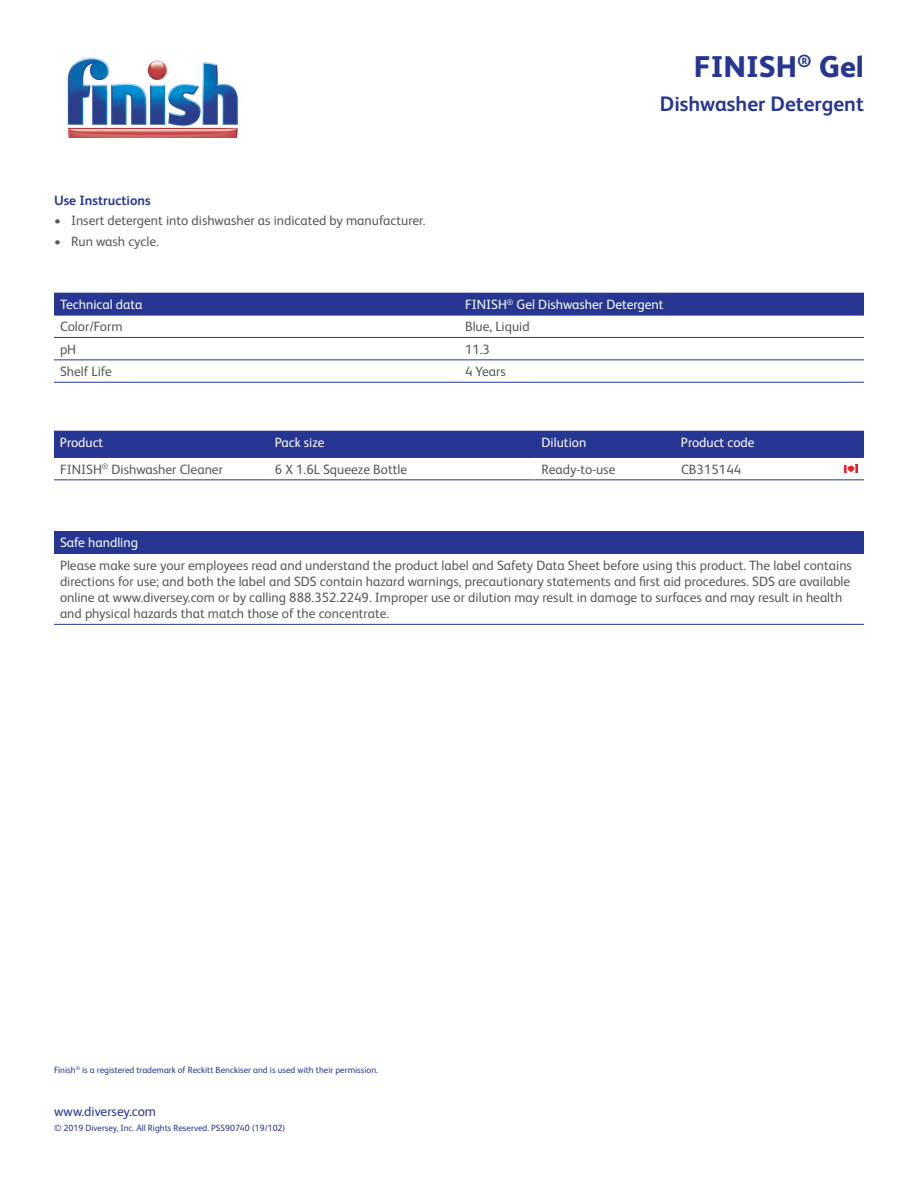
<style>
.page{position:relative;width:918px;height:1188px;background:#fff}
.page>*{position:absolute;margin:0;border:0;box-sizing:border-box;transform-origin:0 0}
.Fancy_Name_page_2{font:800 30px "FS Albert Pro";color:#263692}
.Product_Descriptor_p{font:700 21px "FS Albert Pro";color:#263692}
.Body_text{font:13.5px/16.2px "FS Albert Pro";color:#57585a}
.t1{font:13.5px "FS Albert Pro";color:#fff}
.bullet{font:13.5px "FS Albert Pro";color:#57585a}
.t2{font:13.5px "FS Albert Pro";color:#263692}
.Section_headings{font:700 13.5px "FS Albert Pro";color:#263692}
.t3{font:9px "FS Albert Pro";color:#263692}
</style>
<div class="page">
<div style="left:54px;top:293px;width:810px;height:22px;background:#263692"></div>
<hr style="left:54px;top:315px;width:405px;height:1px;background:#263692">
<hr style="left:459px;top:315px;width:405px;height:1px;background:#263692">
<hr style="left:54px;top:337px;width:405px;height:1px;background:#263692">
<hr style="left:54px;top:359px;width:405px;height:1px;background:#263692">
<hr style="left:459px;top:337px;width:405px;height:1px;background:#263692">
<hr style="left:459px;top:359px;width:405px;height:1px;background:#263692">
<hr style="left:54px;top:382px;width:405px;height:1px;background:#263692">
<hr style="left:459px;top:382px;width:405px;height:1px;background:#263692">
<div style="left:54px;top:431px;width:810px;height:27px;background:#263692"></div>
<hr style="left:54px;top:479px;width:215px;height:1px;background:#263692">
<hr style="left:269px;top:479px;width:267px;height:1px;background:#263692">
<hr style="left:536px;top:479px;width:139px;height:1px;background:#263692">
<hr style="left:675px;top:479px;width:168px;height:1px;background:#263692">
<svg style="left:843px;top:479px;width:21px;height:1px"></svg>
<div style="left:54px;top:531px;width:810px;height:22px;background:#263692"></div>
<hr style="left:54px;top:624px;width:810px;height:1px;background:#263692">
<svg style="left:844px;top:465px;width:14px;height:8px"></svg>
<img style="left:67px;top:57px;width:171px;height:81px">
<p class="Fancy_Name_page_2" style="left:694px;top:43px;width:172px">FINISH<sup>®</sup> Gel</p>
<p class="Section_headings" style="left:54px;top:191px;width:98px">Use Instructions</p>
<p class="bullet" style="left:54px;top:211px;width:373px">• Insert detergent into dishwasher as indicated by manufacturer.</p>
<p class="bullet" style="left:54px;top:231px;width:106px">• Run wash cycle.</p>
<p class="Product_Descriptor_p" style="left:660px;top:89px;width:206px">Dishwasher Detergent</p>
<p class="t1" style="left:60px;top:295px;width:84px">Technical data</p>
<p class="t1" style="left:465px;top:295px;width:200px">FINISH<sup>®</sup> Gel Dishwasher Detergent</p>
<p class="Body_text" style="left:60px;top:318px;width:64px">Color/Form</p>
<p class="Body_text" style="left:465px;top:318px;width:66px">Blue, Liquid</p>
<p class="Body_text" style="left:60px;top:340px;width:18px">pH</p>
<p class="Body_text" style="left:465px;top:340px;width:27px">11.3</p>
<p class="Body_text" style="left:60px;top:363px;width:53px">Shelf Life</p>
<p class="Body_text" style="left:465px;top:363px;width:42px">4 Years</p>
<p class="t1" style="left:60px;top:433px;width:45px">Product</p>
<p class="t1" style="left:275px;top:433px;width:51px">Pack size</p>
<p class="t1" style="left:542px;top:433px;width:46px">Dilution</p>
<p class="t1" style="left:681px;top:433px;width:75px">Product code</p>
<p class="Body_text" style="left:60px;top:460px;width:164px">FINISH<sup>®</sup> Dishwasher Cleaner</p>
<p class="Body_text" style="left:275px;top:460px;width:134px">6 X 1.6L Squeeze Bottle</p>
<p class="Body_text" style="left:542px;top:460px;width:75px">Ready-to-use</p>
<p class="Body_text" style="left:681px;top:460px;width:62px">CB315144</p>
<p class="t1" style="left:60px;top:533px;width:80px">Safe handling</p>
<p class="Body_text" style="left:60px;top:556px;width:794px">Please make sure your employees read and understand the product label and Safety Data Sheet before using this product. The label contains directions for use; and both the label and SDS contain hazard warnings, precautionary statements and first aid procedures. SDS are available online at www.diversey.com or by calling 888.352.2249. Improper use or dilution may result in damage to surfaces and may result in health and physical hazards that match those of the concentrate.</p>
<p class="t3" style="left:54px;top:1063px;width:326px">Finish<sup>®</sup> is a registered trademark of Reckitt Benckiser and is used with their permission.</p>
<p class="t2" style="left:54px;top:1102px;width:104px">www.diversey.com</p>
<p class="t3" style="left:54px;top:1122px;width:233px">© 2019 Diversey, Inc. All Rights Reserved. PSS90740 (19/102)</p>
</div>
